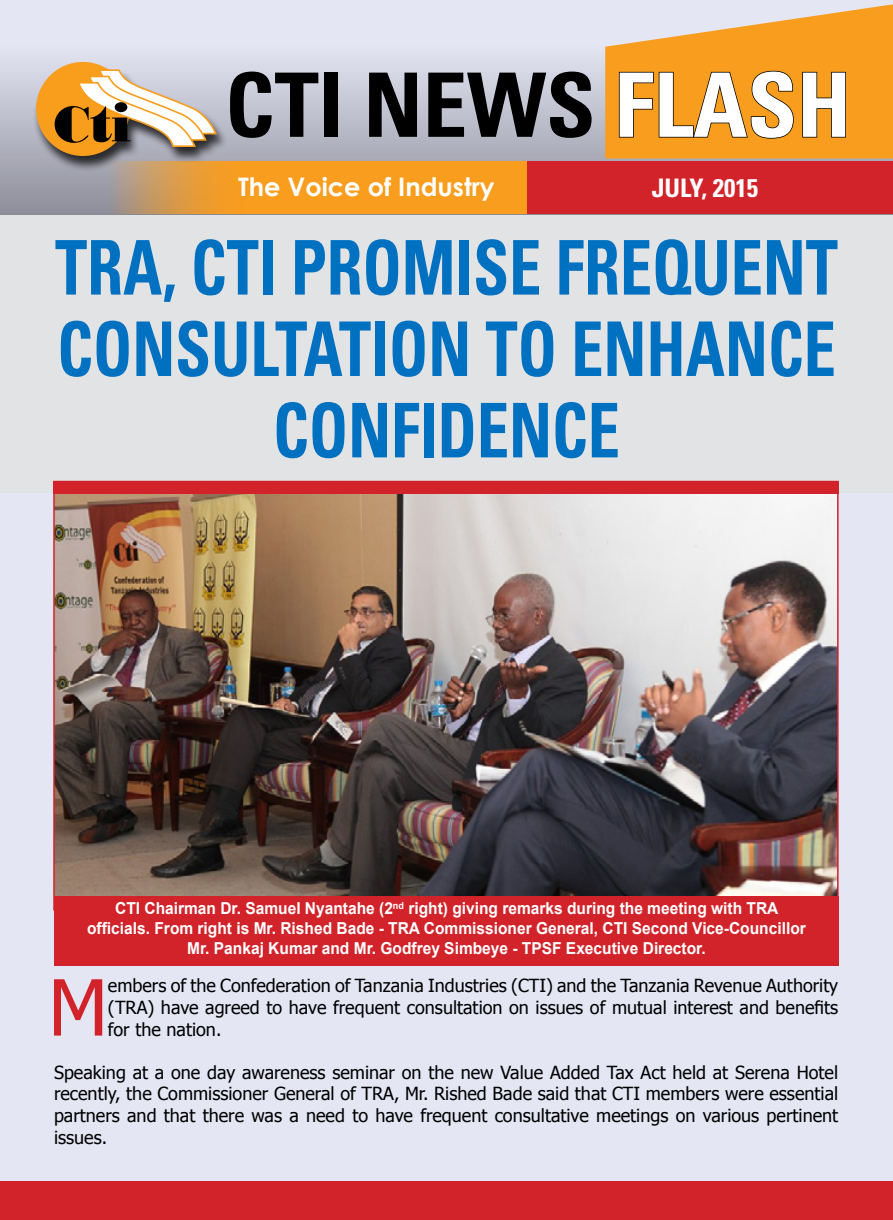
<style>
.page{position:relative;width:893px;height:1220px;background:#fff}
.page>*{position:absolute;margin:0;border:0;box-sizing:border-box;transform-origin:0 0}
.t1{font:700 condensed 88.8px "Univers";color:#000}
.t2{font:77.4px "Tahoma";color:#d2232a}
.t3{font:700 condensed 75.45px/81.3px "Univers";color:#0070c0;text-align:center;scale:.85 1}
.t4{font:700 25.5px "Century Gothic";color:#fff}
.t5{font:700 condensed 25.5px "Univers";color:#fff}
.t6{font:18px/21.6px "Tahoma";color:#000;text-align:justify}
.t7{font:700 16.5px/19.8px "Arial";color:#fff;text-align:center;scale:.94 1}
.s1{color:#fff}
</style>
<div class="page">
<div style="left:0;top:0;width:893px;height:214px;background:#e4e6f4"></div>
<div style="left:0;top:214px;width:893px;height:1005px;background:#e4e6f4"></div>
<div style="left:0;top:214px;width:893px;height:278px;background:#e2e3e4"></div>
<div style="left:0;top:45px;width:893px;height:169px;background:linear-gradient(to bottom,#e3e5f4,#908c97)"></div>
<svg style="left:605px;top:4px;width:288px;height:154px;fill:#f99d1e"></svg>
<svg style="left:106px;top:162px;width:421px;height:52px;background:#ee9c2c"></svg>
<div style="left:527px;top:162px;width:366px;height:52px;background:#d2232a"></div>
<div style="left:33px;top:62px;width:196px;height:110px;background:#000;opacity:.75"></div>
<div style="left:36px;top:62px;width:94px;height:94px;background:#f99d1c;border-radius:50%"></div>
<svg style="left:55px;top:69px;width:162px;height:78px"></svg>
<svg style="left:618px;top:70px;width:176px;height:69px;background:#d9891a"></svg>
<svg style="left:801px;top:71px;width:46px;height:67px;background:#d18419"></svg>
<img style="left:56px;top:493px;width:780px;height:403px">
<div style="left:54px;top:896px;width:784px;height:69px;background:#d2232a"></div>
<div style="left:53px;top:481px;width:786px;height:12px;background:#d2232a"></div>
<div style="left:0;top:1181px;width:893px;height:38px;background:#d2232a"></div>
<h1 class="t1" style="left:225px;top:51px;width:628px">CTI NEWS <span class="s1">FLASH</span></h1>
<h3 class="t4" style="left:238px;top:167px;width:258px">The Voice of Industry</h3>
<h3 class="t5" style="left:652px;top:172px;width:108px">JULY, 2015</h3>
<h3 class="t3" style="left:55px;top:227px;width:922px">TRA, CTI PROMISE FREQUENT<br>CONSULTATION TO ENHANCE<br>CONFIDENCE</h3>
<p class="t7" style="left:87px;top:898px;width:766px">CTI Chairman Dr. Samuel Nyantahe (2<sup>nd</sup> right) giving remarks during the meeting with TRA officials. From right is Mr. Rished Bade - TRA Commissioner General, CTI Second Vice-Councillor<br>Mr. Pankaj Kumar and Mr. Godfrey Simbeye - TPSF Executive Director.</p>
<h2 class="t2" style="left:48px;top:955px;width:61px">M</h2>
<p class="t6" style="left:108px;top:975px;width:732px">embers of the Confederation of Tanzania Industries (CTI) and the Tanzania Revenue Authority (TRA) have agreed to have frequent consultation on issues of mutual interest and benefits for the nation.</p>
<p class="t6" style="left:54px;top:1062px;width:786px">Speaking at a one day awareness seminar on the new Value Added Tax Act held at Serena Hotel recently, the Commissioner General of TRA, Mr. Rished Bade said that CTI members were essential partners and that there was a need to have frequent consultative meetings on various pertinent issues.</p>
</div>
